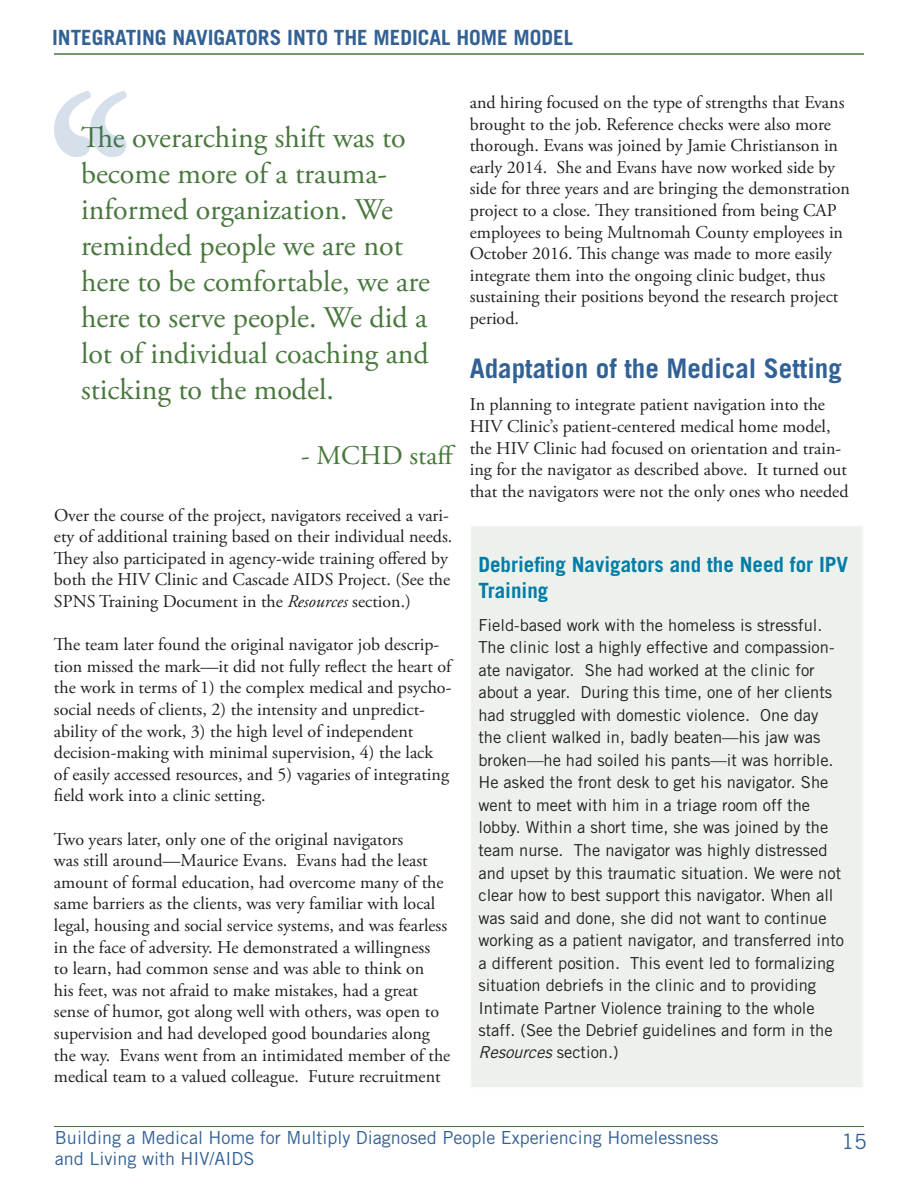
<style>
.page{position:relative;width:918px;height:1188px;background:#fff}
.page>*{position:absolute;margin:0;border:0;box-sizing:border-box;transform-origin:0 0}
.t1{font:30px/36px "Adobe Garamond Pro";color:#48773c}
.Heading2{font:700 27px "Trade Gothic LT Std";color:#326195}
.Quote_attribution{font:27px "Adobe Garamond Pro";color:#48773c}
.t2{font:700 21px "Trade Gothic LT Std";color:#326195}
.sidebar_heading{font:700 21px/25.2px "Trade Gothic LT Std";color:#007ca8}
.t3{font:21px "Trade Gothic LT Std";color:#326195}
.body_text{font:18px/21.6px "Adobe Garamond Pro";color:#231f20}
.t4{font:18px "Trade Gothic LT Std";color:#326195}
.sidebar_text{font:16.5px/22.5px "Trade Gothic LT Std";color:#231f20}
.s1{font-style:italic}
</style>
<div class="page">
<hr style="left:54px;top:1126px;width:810px;height:1px;background:#48773c">
<hr style="left:54px;top:53px;width:810px;height:2px;background:#48773c">
<div style="left:470px;top:525px;width:394px;height:564px;background:#edf1eb;border:2px solid #e2e6f3"></div>
<svg style="left:54px;top:91px;width:73px;height:66px"></svg>
<p class="t2" style="left:52px;top:25px;width:522px">INTEGRATING NAVIGATORS INTO THE MEDICAL HOME MODEL</p>
<p class="t1" style="left:81px;top:121px;width:350px">The overarching shift was to become more of a trauma&shy;informed organization. We reminded people we are not here to be comfortable, we are here to serve people. We did a lot of individual coaching and sticking to the model.</p>
<p class="Quote_attribution" style="left:301px;top:439px;width:156px">- MCHD staff</p>
<p class="body_text" style="left:54px;top:505px;width:400px">Over the course of the project, navigators received a vari&shy;ety of additional training based on their individual needs.<br>They also participated in agency-wide training offered by both the HIV Clinic and Cascade AIDS Project. (See the SPNS Training Document in the <span class="s1">Resources</span> section.)</p>
<p class="body_text" style="left:54px;top:634px;width:399px">The team later found the original navigator job descrip&shy;tion missed the mark—it did not fully reflect the heart of the work in terms of 1) the complex medical and psycho&shy;social needs of clients, 2) the intensity and unpredict&shy;ability of the work, 3) the high level of independent decision-making with minimal supervision, 4) the lack of easily accessed resources, and 5) vagaries of integrating field work into a clinic setting.</p>
<p class="body_text" style="left:54px;top:829px;width:398px">Two years later, only one of the original navigators<br>was still around—Maurice Evans. Evans had the least amount of formal education, had overcome many of the same barriers as the clients, was very familiar with local legal, housing and social service systems, and was fearless in the face of adversity. He demonstrated a willingness<br>to learn, had common sense and was able to think on<br>his feet, was not afraid to make mistakes, had a great sense of humor, got along well with others, was open to supervision and had developed good boundaries along the way. Evans went from an intimidated member of the medical team to a valued colleague. Future recruitment</p>
<p class="body_text" style="left:470px;top:92px;width:382px">and hiring focused on the type of strengths that Evans brought to the job. Reference checks were also more thorough. Evans was joined by Jamie Christianson in early 2014. She and Evans have now worked side by side for three years and are bringing the demonstration project to a close. They transitioned from being CAP employees to being Multnomah County employees in October 2016. This change was made to more easily integrate them into the ongoing clinic budget, thus sustaining their positions beyond the research project period.</p>
<p class="Heading2" style="left:470px;top:352px;width:374px">Adaptation of the Medical Setting</p>
<p class="body_text" style="left:470px;top:395px;width:380px">In planning to integrate patient navigation into the HIV Clinic’s patient-centered medical home model, the HIV Clinic had focused on orientation and train&shy;ing for the navigator as described above. It turned out that the navigators were not the only ones who needed</p>
<p class="sidebar_heading" style="left:478px;top:552px;width:371px">Debriefing Navigators and the Need for IPV<br>Training</p>
<p class="sidebar_text" style="left:478px;top:614px;width:367px">Field-based work with the homeless is stressful.<br>The clinic lost a highly effective and compassion&shy;ate navigator. She had worked at the clinic for about a year. During this time, one of her clients had struggled with domestic violence. One day the client walked in, badly beaten—his jaw was broken—he had soiled his pants—it was horrible.<br>He asked the front desk to get his navigator. She went to meet with him in a triage room off the lobby. Within a short time, she was joined by the team nurse. The navigator was highly distressed and upset by this traumatic situation. We were not clear how to best support this navigator. When all was said and done, she did not want to continue working as a patient navigator, and transferred into a different position. This event led to formalizing situation debriefs in the clinic and to providing Intimate Partner Violence training to the whole staff. (See the Debrief guidelines and form in the <span class="s1">Resources</span>section.)</p>
<p class="t4" style="left:55px;top:1126px;width:665px">Building a Medical Home for Multiply Diagnosed People Experiencing Homelessness</p>
<p class="t3" style="left:841px;top:1129px;width:27px">15</p>
<p class="t4" style="left:55px;top:1148px;width:201px">and Living with HIV/AIDS</p>
</div>
